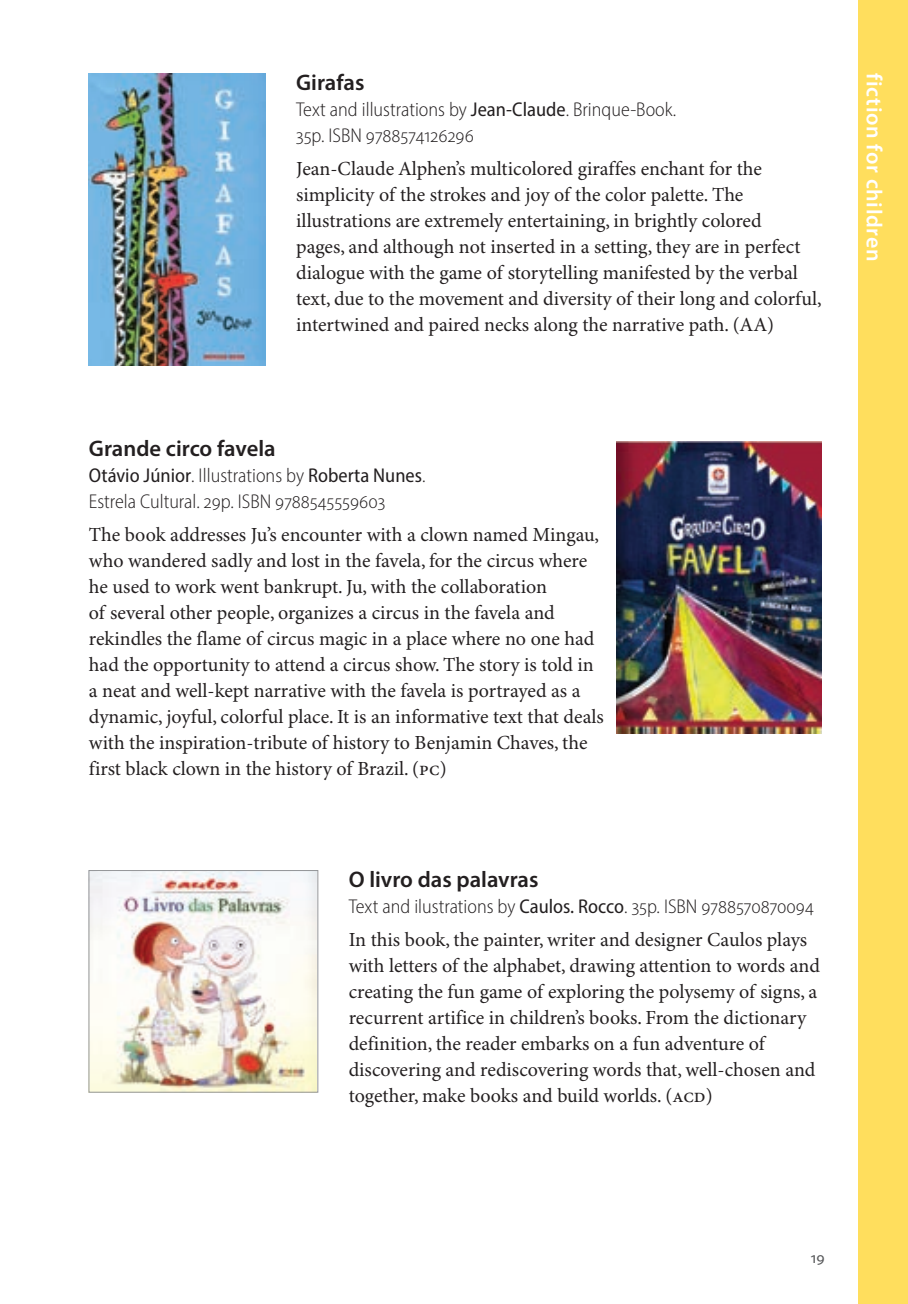
<style>
.page{position:relative;width:908px;height:1304px;background:#fff}
.page>*{position:absolute;margin:0;border:0;box-sizing:border-box;transform-origin:0 0}
.Resenhas_-_Titulo_Li{font:600 22.6px "Myriad Pro";color:#231f20}
.t1{font:600 22px "Myriad Pro";letter-spacing:.03em;color:#fff}
.Resenhas_-_Texto_Res{font:20px/26px "Minion Pro";color:#231f20}
.Resenhas_-_Bookinfo{font:300 semi-condensed 20px/26px "Myriad Pro";color:#231f20}
.t2{font:16px "Myriad Pro";color:#57585a}
.s1{font-weight:400}
</style>
<div class="page">
<div style="left:858px;top:0;width:49px;height:1304px;background:#ffde5d"></div>
<img style="left:89px;top:73px;width:177px;height:292px">
<img style="left:616px;top:441px;width:205px;height:293px">
<img style="left:90px;top:872px;width:226px;height:219px">
<div style="left:88px;top:870px;width:230px;height:223px;border:1px solid #939598"></div>
<p class="Resenhas_-_Titulo_Li" style="left:296px;top:68px;width:70px">Girafas</p>
<p class="Resenhas_-_Bookinfo" style="left:296px;top:96px;width:381px">Text and illustrations by <span class="s1">Jean-Claude</span>. Brinque-Book.<br>35p. ISBN 9788574126296</p>
<p class="Resenhas_-_Texto_Res" style="left:296px;top:156px;width:526px">Jean-Claude Alphen’s multicolored giraffes enchant for the simplicity of the strokes and joy of the color palette. The illustrations are extremely entertaining, in brightly colored<br>pages, and although not inserted in a setting, they are in perfect dialogue with the game of storytelling manifested by the verbal text, due to the movement and diversity of their long and colorful, intertwined and paired necks along the narrative path. (AA)</p>
<p class="Resenhas_-_Titulo_Li" style="left:89px;top:434px;width:188px">Grande circo favela</p>
<p class="Resenhas_-_Bookinfo" style="left:89px;top:463px;width:338px"><span class="s1">Otávio Júnior</span>. Illustrations by <span class="s1">Roberta Nunes</span>.<br>Estrela Cultural. 29p. ISBN 9788545559603</p>
<p class="Resenhas_-_Texto_Res" style="left:89px;top:522px;width:516px">The book addresses Ju’s encounter with a clown named Mingau, who wandered sadly and lost in the favela, for the circus where he used to work went bankrupt. Ju, with the collaboration<br>of several other people, organizes a circus in the favela and rekindles the flame of circus magic in a place where no one had had the opportunity to attend a circus show. The story is told in a neat and well-kept narrative with the favela is portrayed as a dynamic, joyful, colorful place. It is an informative text that deals with the inspiration-tribute of history to Benjamin Chaves, the first black clown in the history of Brazil. (PC)</p>
<p class="Resenhas_-_Titulo_Li" style="left:348px;top:865px;width:191px">O livro das palavras</p>
<p class="Resenhas_-_Bookinfo" style="left:348px;top:894px;width:466px">Text and ilustrations by <span class="s1">Caulos. Rocco</span>. 35p. ISBN 9788570870094</p>
<p class="Resenhas_-_Texto_Res" style="left:348px;top:927px;width:472px">In this book, the painter, writer and designer Caulos plays with letters of the alphabet, drawing attention to words and creating the fun game of exploring the polysemy of signs, a recurrent artifice in children’s books. From the dictionary definition, the reader embarks on a fun adventure of discovering and rediscovering words that, well-chosen and together, make books and build worlds. (ACD)</p>
<p class="t1" style="left:887px;top:73px;width:190px;rotate:90deg">fiction for children</p>
<p class="t2" style="left:810px;top:1248px;width:15px">19</p>
</div>
